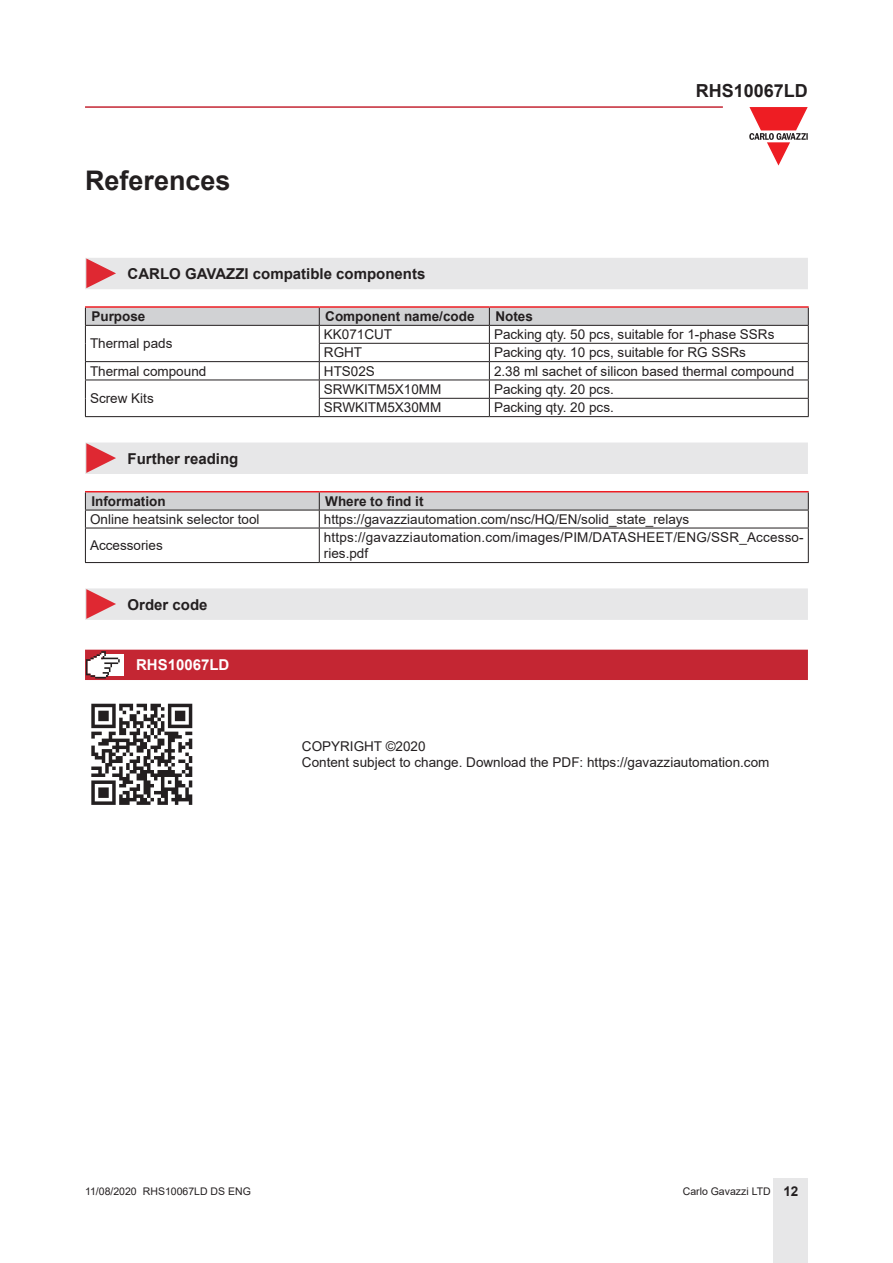
<style>
.page{position:relative;width:893px;height:1263px;background:#fff}
.page>*{position:absolute;margin:0;border:0;box-sizing:border-box;transform-origin:0 0}
.Titolo01{font:700 27px "Arial";color:#231f20}
.t1{font:700 18px "Arial";color:#231f20}
.Titolo03{font:700 15px "Arial";color:#231f20}
.Titolo04{font:700 15px "Arial";color:#fff}
.TestoTabellaSx{font:13.5px/16.2px "Arial";color:#231f20}
.TitoloTabellaSx{font:700 13.5px "Arial";color:#231f20}
.t2{font:10.5px "Arial";color:#231f20}
.s1{font-weight:700;font-size:13.5px}
</style>
<div class="page">
<hr style="left:85px;top:106px;width:638px;height:2px;background:#c42633">
<div style="left:774px;top:1178px;width:34px;height:85px;background:#e7e7e8"></div>
<svg style="left:749px;top:107px;width:59px;height:59px"></svg>
<div style="left:85px;top:258px;width:723px;height:31px;background:#e7e7e8"></div>
<hr style="left:85px;top:306px;width:234px;height:2px;background:#ee1d23">
<hr style="left:319px;top:306px;width:170px;height:2px;background:#ee1d23">
<hr style="left:489px;top:306px;width:320px;height:2px;background:#ee1d23">
<svg style="left:85px;top:307px;width:724px;height:109px"></svg>
<hr style="left:85px;top:416px;width:234px;height:1px;background:#231f20">
<hr style="left:319px;top:416px;width:170px;height:1px;background:#231f20">
<hr style="left:489px;top:416px;width:320px;height:1px;background:#231f20">
<div style="left:85px;top:442px;width:723px;height:32px;background:#e7e7e8"></div>
<hr style="left:85px;top:491px;width:234px;height:1px;background:#ee1d23">
<hr style="left:319px;top:491px;width:490px;height:1px;background:#ee1d23">
<svg style="left:85px;top:492px;width:724px;height:36px"></svg>
<hr style="left:85px;top:528px;width:234px;height:1px;background:#231f20">
<hr style="left:85px;top:528px;width:1px;height:34px;background:#231f20">
<hr style="left:319px;top:528px;width:490px;height:1px;background:#231f20">
<hr style="left:319px;top:528px;width:1px;height:34px;background:#231f20">
<hr style="left:808px;top:528px;width:1px;height:34px;background:#231f20">
<hr style="left:85px;top:562px;width:234px;height:1px;background:#231f20">
<hr style="left:319px;top:562px;width:490px;height:1px;background:#231f20">
<div style="left:85px;top:588px;width:723px;height:32px;background:#e7e7e8"></div>
<div style="left:85px;top:650px;width:723px;height:30px;background:#c42633"></div>
<img style="left:91px;top:703px;width:102px;height:102px">
<p class="Titolo01" style="left:85px;top:161px;width:147px">References</p>
<h2 class="t1" style="left:696px;top:78px;width:114px">RHS10067LD</h2>
<p class="Titolo03" style="left:128px;top:263px;width:299px">CARLO GAVAZZI compatible components</p>
<p class="TitoloTabellaSx" style="left:91px;top:307px;width:56px">Purpose</p>
<p class="TitoloTabellaSx" style="left:325px;top:307px;width:151px">Component name/code</p>
<p class="TitoloTabellaSx" style="left:495px;top:307px;width:39px">Notes</p>
<p class="TestoTabellaSx" style="left:90px;top:335px;width:84px">Thermal pads</p>
<p class="TestoTabellaSx" style="left:324px;top:326px;width:70px">KK071CUT</p>
<p class="TestoTabellaSx" style="left:494px;top:326px;width:282px">Packing qty. 50 pcs, suitable for 1-phase SSRs</p>
<p class="TestoTabellaSx" style="left:324px;top:344px;width:40px">RGHT</p>
<p class="TestoTabellaSx" style="left:494px;top:344px;width:253px">Packing qty. 10 pcs, suitable for RG SSRs</p>
<p class="TestoTabellaSx" style="left:90px;top:363px;width:118px">Thermal compound</p>
<p class="TestoTabellaSx" style="left:324px;top:363px;width:53px">HTS02S</p>
<p class="TestoTabellaSx" style="left:494px;top:363px;width:302px">2.38 ml sachet of silicon based thermal compound</p>
<p class="TestoTabellaSx" style="left:90px;top:390px;width:65px">Screw Kits</p>
<p class="TestoTabellaSx" style="left:324px;top:381px;width:119px">SRWKITM5X10MM</p>
<p class="TestoTabellaSx" style="left:494px;top:381px;width:121px">Packing qty. 20 pcs.</p>
<p class="TestoTabellaSx" style="left:324px;top:399px;width:119px">SRWKITM5X30MM</p>
<p class="TestoTabellaSx" style="left:494px;top:399px;width:121px">Packing qty. 20 pcs.</p>
<p class="Titolo03" style="left:128px;top:448px;width:112px">Further reading</p>
<p class="TitoloTabellaSx" style="left:91px;top:491px;width:76px">Information</p>
<p class="TitoloTabellaSx" style="left:325px;top:491px;width:100px">Where to find it</p>
<p class="TestoTabellaSx" style="left:90px;top:511px;width:171px">Online heatsink selector tool</p>
<p class="TestoTabellaSx" style="left:324px;top:511px;width:367px">https://gavazziautomation.com/nsc/HQ/EN/solid_state_relays</p>
<p class="TestoTabellaSx" style="left:90px;top:537px;width:74px">Accessories</p>
<p class="TestoTabellaSx" style="left:324px;top:529px;width:481px">https://gavazziautomation.com/images/PIM/DATASHEET/ENG/SSR_Accesso&shy;ries.pdf</p>
<p class="Titolo03" style="left:128px;top:594px;width:82px">Order code</p>
<p class="Titolo04" style="left:136px;top:654px;width:95px">RHS10067LD</p>
<p class="TestoTabellaSx" style="left:302px;top:738px;width:125px">COPYRIGHT ©2020</p>
<p class="TestoTabellaSx" style="left:302px;top:754px;width:469px">Content subject to change. Download the PDF: https://gavazziautomation.com</p>
<p class="t2" style="left:85px;top:1183px;width:167px">11/08/2020 RHS10067LD DS ENG</p>
<p class="t2" style="left:683px;top:1183px;width:117px">Carlo Gavazzi LTD <span class="s1">12</span></p>
</div>
